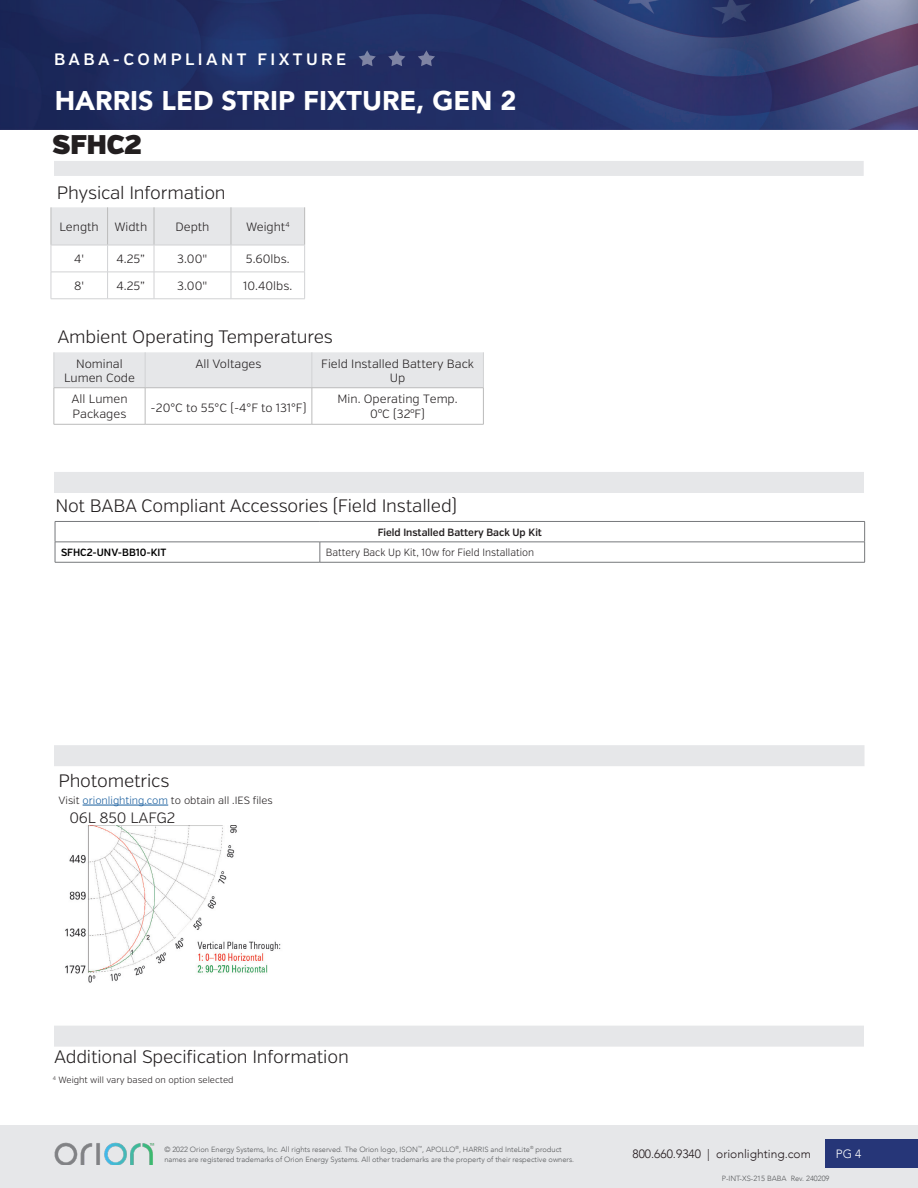
<style>
.page{position:relative;width:918px;height:1188px;background:#fff}
.page>*{position:absolute;margin:0;border:0;box-sizing:border-box;transform-origin:0 0}
.PRODUCT_NAME___Avenir_Black_18pt_26ld_WT{font:900 27px "Avenir";color:#fff}
.H1___Verb_Ultra_18pt_20ld_BK{font:27px "Verb Ultra";color:#231f20}
.H3___Verb_Lt_12_pt_12ld_BK{font:300 18px "Verb";letter-spacing:-.01em;color:#231f20}
.t1{font:600 16.5px "Verb";letter-spacing:.21em;color:#fff}
.H3___Verb_Lt_12_pt_12ld_BK-2{font:300 15px "Verb";letter-spacing:-.01em;color:#231f20}
.TableText9pt_ctr{font:300 12px/13.8px "Verb";color:#231f20;text-align:center}
.t2{font:300 12px "Avenir";color:#23191c}
.Table_Header{font:300 12px "Verb";color:#231f20}
.t3{font:300 12px "Avenir";color:#fff}
.Footnote___Verb_Lt_7pt_9ld_BK{font:300 10.5px "Verb";color:#231f20}
.OI-left{font:300 10.5px "Verb";color:#231f20;scale:.95 1}
.OI-left-2{font:600 10.5px "Verb";color:#231f20;scale:.95 1}
.OI-left-3{font:600 10.5px "Verb";color:#000;scale:.95 1}
.Footnote___Verb_Lt_7pt_9ld_BK-2{font:300 9px "Verb";color:#231f20}
.Copywrite___Avenir_Lt_5pt_6ld_Gray{font:300 7.5px/10.5px "Avenir";color:#585a5c}
.s1{font-family:"Avenir"}
.s2{font-family:"Univers LT Std"}
.s3{color:#175d9e}
</style>
<div class="page">
<img style="left:0;top:0;width:918px;height:130px">
<svg style="left:359px;top:50px;width:17px;height:16px"></svg>
<svg style="left:388px;top:50px;width:17px;height:16px"></svg>
<svg style="left:418px;top:50px;width:17px;height:16px"></svg>
<div style="left:0;top:1125px;width:918px;height:63px;background:#e6e7e9"></div>
<img style="left:54px;top:1142px;width:101px;height:23px">
<div style="left:826px;top:1139px;width:92px;height:28px;background:#263678"></div>
<svg style="left:51px;top:207px;width:254px;height:92px"></svg>
<hr style="left:51px;top:299px;width:57px;height:1px;background:#d1d2d4">
<hr style="left:108px;top:299px;width:46px;height:1px;background:#d1d2d4">
<hr style="left:154px;top:299px;width:77px;height:1px;background:#d1d2d4">
<hr style="left:231px;top:299px;width:74px;height:1px;background:#d1d2d4">
<div style="left:55px;top:352px;width:428px;height:35px;background:#e6e7e9"></div>
<hr style="left:54px;top:352px;width:1px;height:36px;background:#d1d2d4">
<hr style="left:145px;top:352px;width:1px;height:36px;background:#d1d2d4">
<hr style="left:312px;top:352px;width:1px;height:36px;background:#d1d2d4">
<hr style="left:483px;top:352px;width:1px;height:36px;background:#d1d2d4">
<hr style="left:54px;top:387px;width:91px;height:1px;background:#bbb">
<hr style="left:54px;top:388px;width:1px;height:36px;background:#bbb">
<hr style="left:145px;top:387px;width:167px;height:1px;background:#bbb">
<hr style="left:145px;top:388px;width:1px;height:36px;background:#bbb">
<hr style="left:312px;top:387px;width:172px;height:1px;background:#bbb">
<hr style="left:312px;top:388px;width:1px;height:36px;background:#bbb">
<hr style="left:483px;top:388px;width:1px;height:36px;background:#bbb">
<hr style="left:54px;top:424px;width:91px;height:1px;background:#bbb">
<hr style="left:145px;top:424px;width:167px;height:1px;background:#bbb">
<hr style="left:312px;top:424px;width:172px;height:1px;background:#bbb">
<div style="left:54px;top:161px;width:810px;height:15px;background:#e6e7e9"></div>
<div style="left:54px;top:1026px;width:810px;height:21px;background:#e6e7e9"></div>
<div style="left:54px;top:745px;width:811px;height:21px;background:#e6e7e9"></div>
<hr style="left:83px;top:805px;width:85px;height:1px;background:#175d9e">
<img style="left:65px;top:826px;width:216px;height:157px">
<div style="left:54px;top:472px;width:810px;height:21px;background:#e6e7e9"></div>
<hr style="left:55px;top:521px;width:265px;height:1px;background:#76787b">
<hr style="left:320px;top:521px;width:545px;height:1px;background:#76787b">
<hr style="left:55px;top:542px;width:265px;height:1px;background:#76787b">
<svg style="left:55px;top:522px;width:1px;height:40px"></svg>
<hr style="left:320px;top:542px;width:545px;height:1px;background:#76787b">
<svg style="left:320px;top:542px;width:1px;height:20px"></svg>
<svg style="left:864px;top:522px;width:1px;height:40px"></svg>
<hr style="left:55px;top:562px;width:265px;height:1px;background:#76787b">
<hr style="left:320px;top:562px;width:545px;height:1px;background:#76787b">
<h3 class="t1" style="left:54px;top:49px;width:294px">BABA-COMPLIANT FIXTURE</h3>
<p class="PRODUCT_NAME___Avenir_Black_18pt_26ld_WT" style="left:55px;top:78px;width:463px">HARRIS LED STRIP FIXTURE, GEN 2</p>
<p class="H1___Verb_Ultra_18pt_20ld_BK" style="left:53px;top:128px;width:91px">SFHC2</p>
<p class="H3___Verb_Lt_12_pt_12ld_BK" style="left:57px;top:182px;width:170px">Physical Information</p>
<p class="Table_Header" style="left:60px;top:220px;width:41px">Length</p>
<p class="Table_Header" style="left:114px;top:220px;width:34px">Width</p>
<p class="Table_Header" style="left:176px;top:220px;width:35px">Depth</p>
<p class="Table_Header" style="left:246px;top:220px;width:45px">Weight<sup>4</sup></p>
<p class="TableText9pt_ctr" style="left:74px;top:252px;width:12px">4'</p>
<p class="TableText9pt_ctr" style="left:117px;top:252px;width:30px">4.25”</p>
<p class="TableText9pt_ctr" style="left:177px;top:252px;width:32px">3.00"</p>
<p class="TableText9pt_ctr" style="left:246px;top:252px;width:45px">5.60lbs.</p>
<p class="TableText9pt_ctr" style="left:74px;top:279px;width:12px">8'</p>
<p class="TableText9pt_ctr" style="left:117px;top:279px;width:30px">4.25”</p>
<p class="TableText9pt_ctr" style="left:177px;top:279px;width:32px">3.00"</p>
<p class="TableText9pt_ctr" style="left:243px;top:279px;width:50px">10.40lbs.</p>
<p class="H3___Verb_Lt_12_pt_12ld_BK" style="left:57px;top:326px;width:277px">Ambient Operating Temperatures</p>
<p class="TableText9pt_ctr" style="left:64px;top:357px;width:72px">Nominal<br>Lumen Code</p>
<p class="TableText9pt_ctr" style="left:195px;top:357px;width:68px">All Voltages</p>
<p class="TableText9pt_ctr" style="left:321px;top:357px;width:154px">Field Installed Battery Back<br>Up</p>
<p class="TableText9pt_ctr" style="left:71px;top:392px;width:58px;line-height:15px;text-align:left">All Lumen<br>Packages</p>
<p class="TableText9pt_ctr" style="left:151px;top:401px;width:157px">-20<span class="s1">°</span>C to 55<span class="s1">°</span>C (-4<span class="s1">°</span>F to 131<span class="s1">°</span>F)</p>
<p class="TableText9pt_ctr" style="left:338px;top:392px;width:122px;line-height:15px">Min. Operating Temp.<br>0<span class="s2">º</span>C (32<span class="s2">º</span>F)</p>
<p class="H3___Verb_Lt_12_pt_12ld_BK" style="left:55px;top:495px;width:403px">Not BABA Compliant Accessories (Field Installed)</p>
<p class="OI-left-2" style="left:378px;top:526px;width:174px">Field Installed Battery Back Up Kit</p>
<p class="OI-left-3" style="left:61px;top:546px;width:112px">SFHC2-UNV-BB10-KIT</p>
<p class="OI-left" style="left:326px;top:546px;width:221px">Battery Back Up Kit, 10w for Field Installation</p>
<p class="H3___Verb_Lt_12_pt_12ld_BK" style="left:58px;top:770px;width:112px">Photometrics</p>
<p class="Footnote___Verb_Lt_7pt_9ld_BK" style="left:58px;top:794px;width:216px">Visit <span class="s3">orionlighting.com</span> to obtain all .IES files</p>
<p class="H3___Verb_Lt_12_pt_12ld_BK-2" style="left:69px;top:809px;width:107px">06L 850 LAFG2</p>
<p class="H3___Verb_Lt_12_pt_12ld_BK" style="left:54px;top:1046px;width:296px">Additional Specification Information</p>
<p class="Footnote___Verb_Lt_7pt_9ld_BK-2" style="left:53px;top:1075px;width:182px"><sup>4</sup> Weight will vary based on option selected</p>
<p class="Copywrite___Avenir_Lt_5pt_6ld_Gray" style="left:164px;top:1144px;width:411px">© 2022 Orion Energy Systems, Inc. All rights reserved. The Orion logo, ISON<sup>™</sup>, APOLLO<sup>®</sup>, HARRIS and InteLite<sup>®</sup> product names are registered trademarks of Orion Energy Systems. All other trademarks are the property of their respective owners.</p>
<h3 class="t2" style="left:632px;top:1147px;width:180px">800.660.9340 | orionlighting.com</h3>
<h3 class="t3" style="left:836px;top:1147px;width:27px">PG 4</h3>
<p class="Copywrite___Avenir_Lt_5pt_6ld_Gray" style="left:722px;top:1173px;width:109px">P-INT-XS-215 BABA Rev. 240209</p>
</div>
